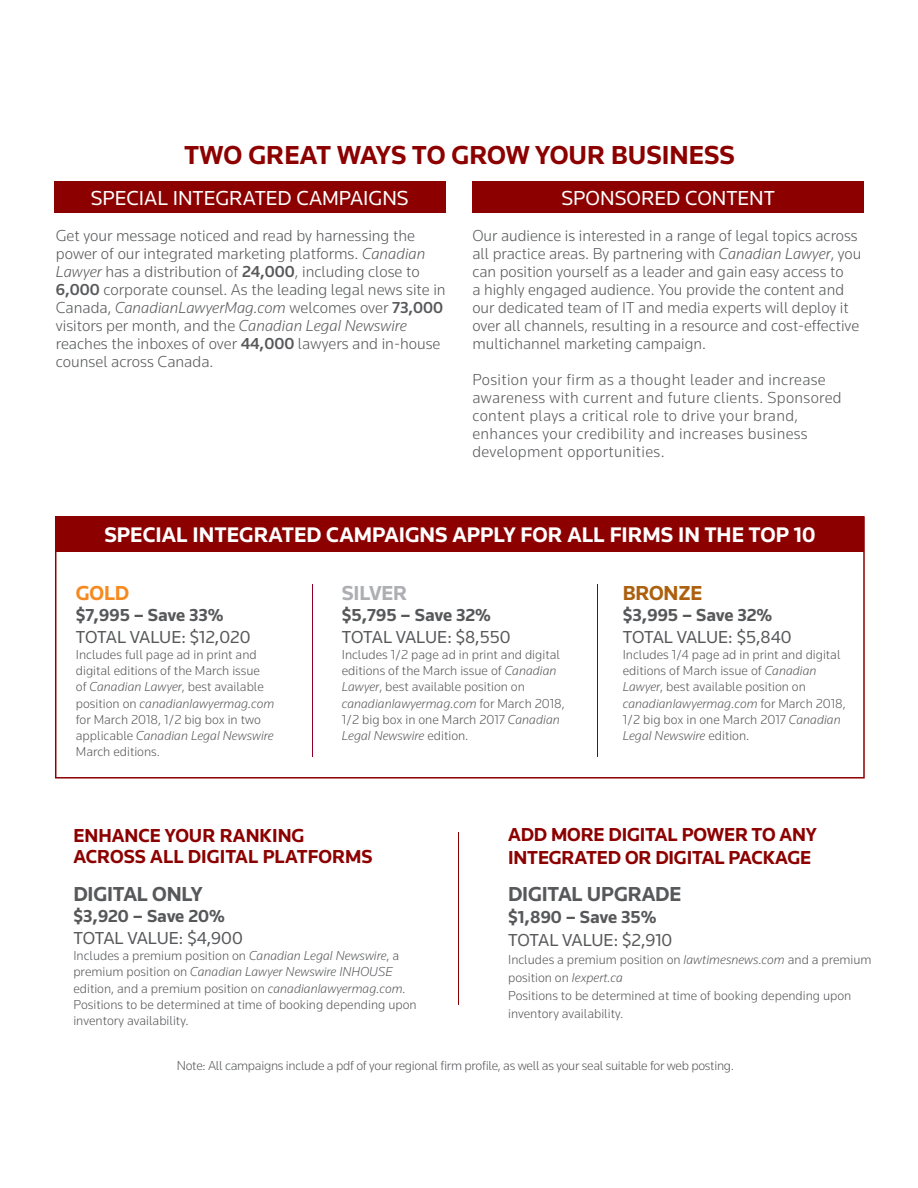
<style>
.page{position:relative;width:918px;height:1188px;background:#fff}
.page>*{position:absolute;margin:0;border:0;box-sizing:border-box;transform-origin:0 0}
.t1{font:700 27px "Knowledge";color:#8c0000}
.t2{font:700 21.9px "Knowledge";color:#fff}
.t3{font:21px "Knowledge";color:#fff}
.t4{font:700 21px "Knowledge";letter-spacing:-.01em;color:#57585a}
.t5{font:700 21px "Knowledge";letter-spacing:-.01em;color:#aeafb3}
.t6{font:700 21px "Knowledge";letter-spacing:-.01em;color:#ac600d}
.t7{font:700 21px "Knowledge";color:#f6891f}
.t8{font:700 19.5px/21px "Knowledge";letter-spacing:-.01em;color:#8c0000}
.t9{font:18px "Knowledge";letter-spacing:-.005em;color:#57585a}
.t10{font:700 18px "Knowledge";color:#57585a}
.t11{font:300 16.5px/18px "Knowledge";color:#57585a}
.t12{font:300 16.5px/18px "Knowledge";letter-spacing:.02em;color:#57585a}
.t13{font:300 13.5px/16.2px "Knowledge";color:#57585a}
.t14{font:300 13.5px "Knowledge";letter-spacing:-.02em;color:#57585a}
.s1{font-style:italic}
.s2{font-weight:500}
</style>
<div class="page">
<div style="left:472px;top:181px;width:392px;height:32px;background:#8c0000"></div>
<div style="left:54px;top:181px;width:392px;height:32px;background:#8c0000"></div>
<div style="left:56px;top:516px;width:808px;height:36px;background:#8c0000"></div>
<div style="left:55px;top:516px;width:810px;height:263px;border:2px solid #8c0000"></div>
<hr style="left:312px;top:584px;width:1px;height:173px;background:#8f0029">
<hr style="left:597px;top:584px;width:1px;height:173px;background:#8c0000">
<hr style="left:459px;top:833px;width:1px;height:172px;background:#8c0000">
<p class="t1" style="left:184px;top:139px;width:552px">TWO GREAT WAYS TO GROW YOUR BUSINESS</p>
<p class="t3" style="left:91px;top:185px;width:319px">SPECIAL INTEGRATED CAMPAIGNS</p>
<p class="t3" style="left:561px;top:185px;width:215px">SPONSORED CONTENT</p>
<p class="t11" style="left:56px;top:226px;width:391px">Get your message noticed and read by harnessing the power of our integrated marketing platforms. <span class="s1">Canadian Lawyer</span> has a distribution of <span class="s2">24,000</span>, including close to <span class="s2">6,000</span> corporate counsel. As the leading legal news site in Canada, <span class="s1">CanadianLawyerMag.com</span> welcomes over <span class="s2">73,000 </span>visitors per month, and the <span class="s1">Canadian Legal Newswire </span>reaches the inboxes of over <span class="s2">44,000</span> lawyers and in-house counsel across Canada.</p>
<p class="t11" style="left:472px;top:226px;width:390px">Our audience is interested in a range of legal topics across all practice areas. By partnering with <span class="s1">Canadian Lawyer</span>, you can position yourself as a leader and gain easy access to<br>a highly engaged audience. You provide the content and our dedicated team of IT and media experts will deploy it over all channels, resulting in a resource and cost-effective multichannel marketing campaign.</p>
<p class="t12" style="left:472px;top:370px;width:371px">Position your firm as a thought leader and increase awareness with current and future clients. Sponsored content plays a critical role to drive your brand, enhances your credibility and increases business development opportunities.</p>
<p class="t2" style="left:104px;top:521px;width:713px">SPECIAL INTEGRATED CAMPAIGNS APPLY FOR ALL FIRMS IN THE TOP 10</p>
<p class="t7" style="left:76px;top:580px;width:55px">GOLD</p>
<p class="t10" style="left:76px;top:604px;width:149px">$7,995 – Save 33%</p>
<p class="t9" style="left:76px;top:626px;width:176px">TOTAL VALUE: $12,020</p>
<p class="t13" style="left:76px;top:646px;width:200px">Includes full page ad in print and digital editions of the March issue<br>of <span class="s1">Canadian Lawyer</span>, best available position on <span class="s1">canadianlawyermag.com </span>for March 2018, 1/2 big box in two applicable <span class="s1">Canadian Legal Newswire<br></span>March editions.</p>
<p class="t5" style="left:342px;top:580px;width:67px">SILVER</p>
<p class="t10" style="left:342px;top:604px;width:150px">$5,795 – Save 32%</p>
<p class="t9" style="left:342px;top:626px;width:170px">TOTAL VALUE: $8,550</p>
<p class="t13" style="left:342px;top:646px;width:225px">Includes 1/2 page ad in print and digital editions of the March issue of <span class="s1">Canadian Lawyer</span>, best available position on <span class="s1">canadianlawyermag.com</span> for March 2018, 1/2 big box in one March 2017 <span class="s1">Canadian Legal Newswire</span> edition.</p>
<p class="t6" style="left:623px;top:580px;width:81px">BRONZE</p>
<p class="t10" style="left:623px;top:604px;width:151px">$3,995 – Save 32%</p>
<p class="t9" style="left:623px;top:626px;width:170px">TOTAL VALUE: $5,840</p>
<p class="t13" style="left:623px;top:646px;width:225px">Includes 1/4 page ad in print and digital editions of March issue of <span class="s1">Canadian Lawyer</span>, best available position on <span class="s1">canadianlawyermag.com</span> for March 2018, 1/2 big box in one March 2017 <span class="s1">Canadian Legal Newswire</span> edition.</p>
<p class="t8" style="left:73px;top:825px;width:301px">ENHANCE YOUR RANKING<br>ACROSS ALL DIGITAL PLATFORMS</p>
<p class="t4" style="left:73px;top:881px;width:131px">DIGITAL ONLY</p>
<p class="t10" style="left:73px;top:905px;width:153px">$3,920 – Save 20%</p>
<p class="t9" style="left:73px;top:927px;width:171px">TOTAL VALUE: $4,900</p>
<p class="t13" style="left:73px;top:947px;width:334px">Includes a premium position on <span class="s1">Canadian Legal Newswire</span>, a premium position on <span class="s1">Canadian Lawyer Newswire INHOUSE </span>edition, and a premium position on <span class="s1">canadianlawyermag.com.</span></p>
<p class="t13" style="left:73px;top:996px;width:345px">Positions to be determined at time of booking depending upon inventory availability.</p>
<p class="t8" style="left:508px;top:822px;width:310px;line-height:23.4px">ADD MORE DIGITAL POWER TO ANY<br>INTEGRATED OR DIGITAL PACKAGE</p>
<p class="t4" style="left:508px;top:881px;width:175px">DIGITAL UPGRADE</p>
<p class="t10" style="left:508px;top:906px;width:150px">$1,890 – Save 35%</p>
<p class="t9" style="left:508px;top:929px;width:166px">TOTAL VALUE: $2,910</p>
<p class="t13" style="left:508px;top:950px;width:365px;line-height:18px">Includes a premium position on <span class="s1">lawtimesnews.com</span> and a premium position on <span class="s1">lexpert.ca</span></p>
<p class="t13" style="left:508px;top:986px;width:345px;line-height:18px">Positions to be determined at time of booking depending upon inventory availability.</p>
<p class="t14" style="left:177px;top:1057px;width:559px">Note: All campaigns include a pdf of your regional firm profile, as well as your seal suitable for web posting.</p>
</div>
